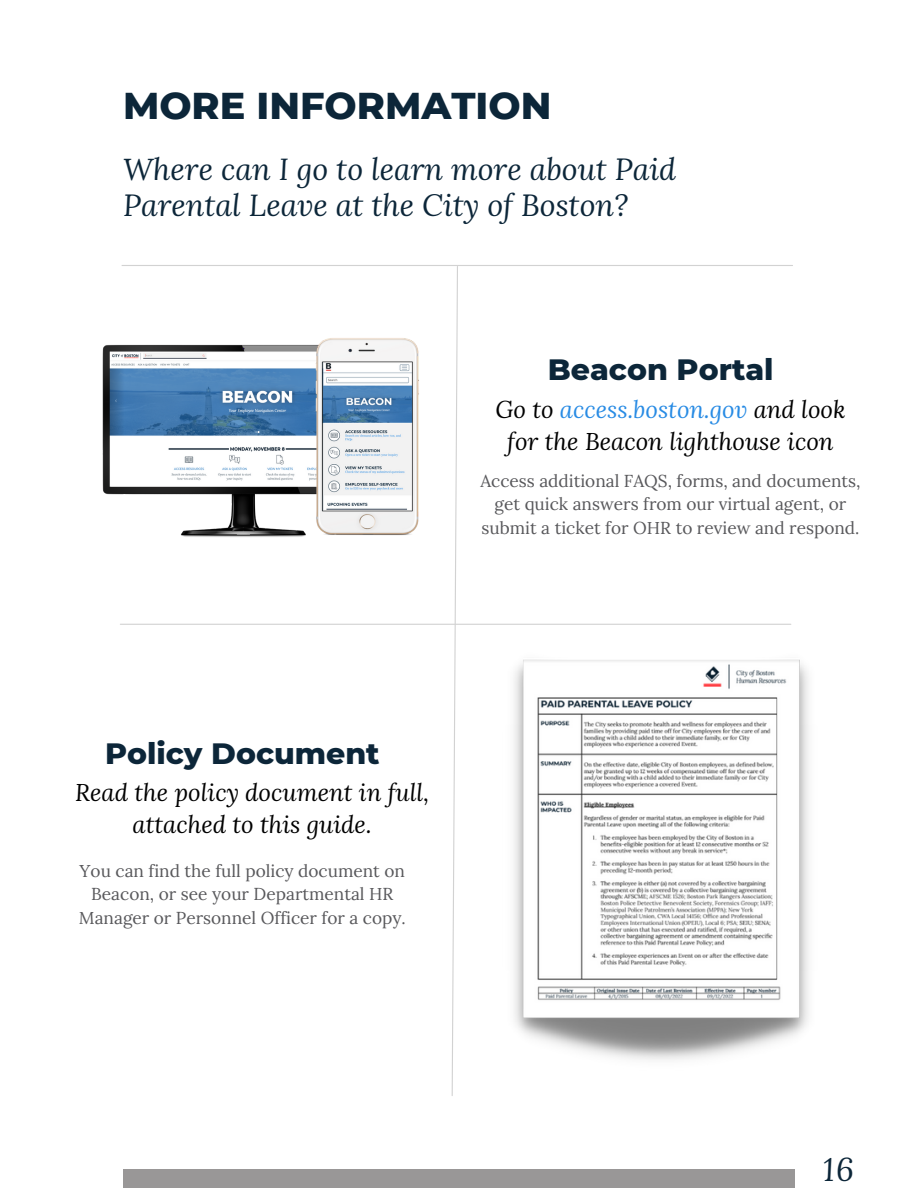
<style>
.page{position:relative;width:918px;height:1188px;background:#fff}
.page>*{position:absolute;margin:0;border:0;box-sizing:border-box;transform-origin:0 0}
.t1{font:800 38.1px "Montserrat";color:#0c2639}
.t2{font:italic 32.1px "Lora";color:#0c2639}
.t3{font:italic 30.3px/36px "Lora";color:#0c2639}
.t4{font:800 30px "Montserrat";color:#0c2639}
.t5{font:italic 24px/32.7px "Lora";color:#000;text-align:center}
.t6{font:17.25px/23.7px "Lora";color:#58585b;text-align:center}
.s1{color:#288be4}
</style>
<div class="page">
<hr style="left:120px;top:624px;width:671px;height:1px;background:#d2d2d2">
<svg style="left:451px;top:266px;width:8px;height:830px"></svg>
<hr style="left:122px;top:265px;width:671px;height:1px;background:#d2d2d2">
<div style="left:123px;top:1170px;width:671px;height:18px;background:#999797"></div>
<img style="left:102px;top:345px;width:208px;height:192px">
<img style="left:310px;top:338px;width:109px;height:197px">
<img style="left:514px;top:659px;width:295px;height:401px">
<h1 class="t1" style="left:123px;top:82px;width:430px">MORE INFORMATION</h1>
<h3 class="t3" style="left:123px;top:150px;width:555px">Where can I go to learn more about Paid<br>Parental Leave at the City of Boston?</h3>
<h3 class="t4" style="left:548px;top:351px;width:227px">Beacon Portal</h3>
<h3 class="t5" style="left:495px;top:392px;width:352px">Go to <span class="s1">access.boston.gov</span> and look for the Beacon lighthouse icon</h3>
<p class="t6" style="left:480px;top:468px;width:382px">Access additional FAQS, forms, and documents, get quick answers from our virtual agent, or submit a ticket for OHR to review and respond.</p>
<h3 class="t4" style="left:105px;top:734px;width:276px">Policy Document</h3>
<h3 class="t5" style="left:75px;top:775px;width:355px">Read the policy document in full, attached to this guide.</h3>
<p class="t6" style="left:79px;top:858px;width:328px">You can find the full policy document on<br>Beacon, or see your Departmental HR<br>Manager or Personnel Officer for a copy.</p>
<h2 class="t2" style="left:823px;top:1148px;width:32px">16</h2>
</div>
